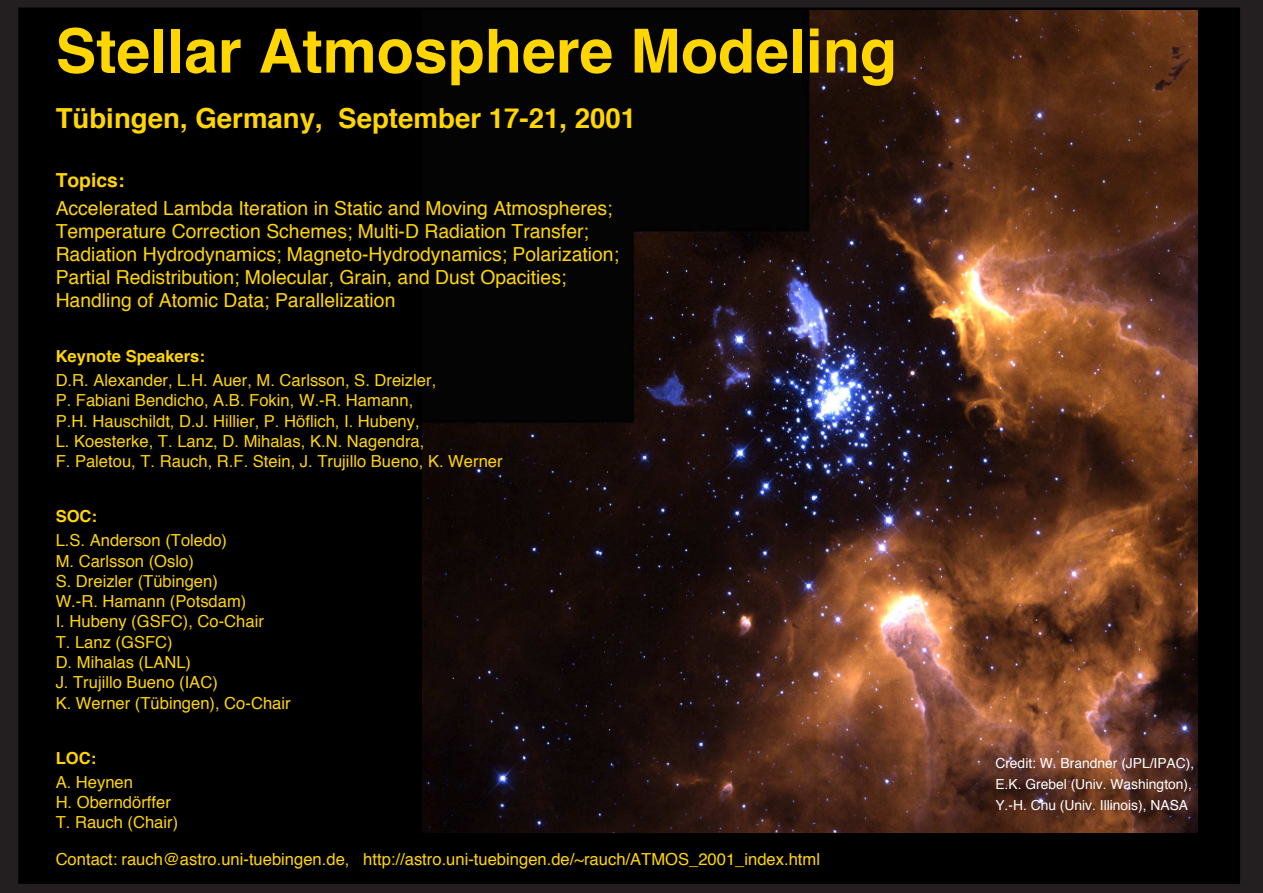
<style>
.page{position:relative;width:1263px;height:893px;background:#fff}
.page>*{position:absolute;margin:0;border:0;box-sizing:border-box;transform-origin:0 0}
.t1{font:700 60.75px "Helvetica";color:#ffd600}
.t2{font:700 27.6px "Helvetica";color:#ffd600}
.t3{font:19.35px "Helvetica";color:#ffd600}
.t4{font:700 19.35px "Helvetica";color:#ffd600}
.t5{font:16.65px/20.2px "Helvetica";color:#ffd600}
.t6{font:700 16.65px "Helvetica";color:#ffd600}
.t7{font:13.8px "Helvetica";color:#fff}
</style>
<div class="page">
<div style="left:0;top:0;width:1263px;height:892px;background:#231f20"></div>
<div style="left:18px;top:8px;width:1222px;height:875px;background:#000"></div>
<img style="left:422px;top:11px;width:776px;height:821px">
<h1 class="t1" style="left:56px;top:29px;width:843px">Stellar Atmosphere Modeling</h1>
<h2 class="t2" style="left:56px;top:108px;width:582px">Tübingen, Germany, September 17-21, 2001</h2>
<p class="t4" style="left:56px;top:173px;width:70px">Topics:</p>
<p class="t3" style="left:56px;top:201px;width:559px">Accelerated Lambda Iteration in Static and Moving Atmospheres;</p>
<p class="t3" style="left:56px;top:224px;width:535px">Temperature Correction Schemes; Multi-D Radiation Transfer;</p>
<p class="t3" style="left:56px;top:247px;width:565px">Radiation Hydrodynamics; Magneto-Hydrodynamics; Polarization;</p>
<p class="t3" style="left:56px;top:270px;width:512px">Partial Redistribution; Molecular, Grain, and Dust Opacities;</p>
<p class="t3" style="left:56px;top:293px;width:341px">Handling of Atomic Data; Parallelization</p>
<p class="t6" style="left:56px;top:350px;width:151px">Keynote Speakers:</p>
<p class="t5" style="left:56px;top:392px;width:366px">P. Fabiani Bendicho, A.B. Fokin, W.-R. Hamann,<br>P.H. Hauschildt, D.J. Hillier, P. Höflich, I. Hubeny,</p>
<p class="t5" style="left:56px;top:372px;width:382px">D.R. Alexander, L.H. Auer, M. Carlsson, S. Dreizler,</p>
<p class="t5" style="left:56px;top:432px;width:370px">L. Koesterke, T. Lanz, D. Mihalas, K.N. Nagendra,</p>
<p class="t5" style="left:56px;top:453px;width:449px">F. Paletou, T. Rauch, R.F. Stein, J. Trujillo Bueno, K. Werner</p>
<p class="t6" style="left:56px;top:510px;width:43px">SOC:</p>
<p class="t5" style="left:56px;top:532px;width:236px">L.S. Anderson (Toledo)<br>M. Carlsson (Oslo)<br>S. Dreizler (Tübingen)<br>W.-R. Hamann (Potsdam)<br>I. Hubeny (GSFC), Co-Chair<br>T. Lanz (GSFC)<br>D. Mihalas (LANL)<br>J. Trujillo Bueno (IAC)<br>K. Werner (Tübingen), Co-Chair</p>
<p class="t6" style="left:56px;top:752px;width:42px">LOC:</p>
<p class="t5" style="left:56px;top:773px;width:124px">A. Heynen<br>H. Oberndörffer<br>T. Rauch (Chair)</p>
<p class="t5" style="left:56px;top:851px;width:766px">Contact: rauch@astro.uni-tuebingen.de, http://astro.uni-tuebingen.de/~rauch/ATMOS_2001_index.html</p>
<p class="t7" style="left:995px;top:757px;width:200px">Credit: W. Brandner (JPL/IPAC),</p>
<p class="t7" style="left:995px;top:778px;width:198px">E.K. Grebel (Univ. Washington),</p>
<p class="t7" style="left:995px;top:800px;width:194px">Y.-H. Chu (Univ. Illinois), NASA</p>
</div>
